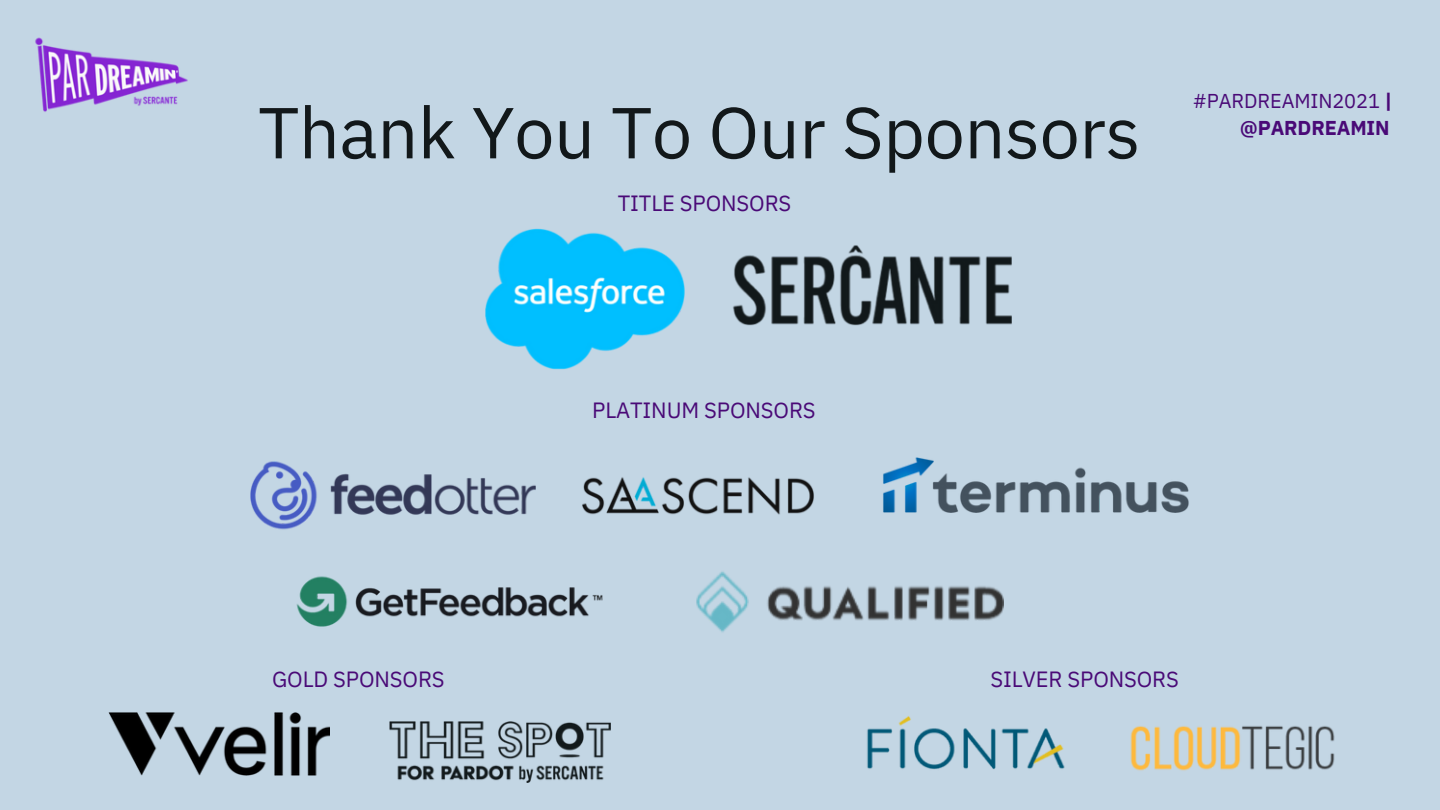
<style>
.page{position:relative;width:1440px;height:810px;background:#c3d6e4}
.page>*{position:absolute;margin:0;border:0;box-sizing:border-box;transform-origin:0 0}
.t1{font:72px "IBM Plex Sans";letter-spacing:-.005em;color:#12181a}
.t2{font:22px "IBM Plex Sans";letter-spacing:-.005em;color:#4a0a77}
.t3{font:20px/27px "IBM Plex Sans";letter-spacing:-.005em;color:#4a0a77;text-align:right}
.s1{font-weight:700}
</style>
<div class="page">
<img style="left:35px;top:37px;width:153px;height:75px">
<img style="left:485px;top:229px;width:200px;height:141px">
<img style="left:733px;top:245px;width:279px;height:81px">
<img style="left:251px;top:461px;width:285px;height:69px">
<img style="left:109px;top:713px;width:220px;height:62px">
<img style="left:390px;top:721px;width:220px;height:62px">
<img style="left:1130px;top:726px;width:205px;height:45px">
<img style="left:582px;top:477px;width:232px;height:38px">
<img style="left:883px;top:457px;width:306px;height:56px">
<img style="left:696px;top:571px;width:307px;height:61px">
<img style="left:867px;top:716px;width:198px;height:54px">
<img style="left:296px;top:576px;width:307px;height:51px">
<p class="t1" style="left:258px;top:85px;width:884px">Thank You To Our Sponsors</p>
<p class="t2" style="left:618px;top:188px;width:175px">TITLE SPONSORS</p>
<p class="t3" style="left:1193px;top:87px;width:201px">#PARDREAMIN2021 <span class="s1">| @PARDREAMIN</span></p>
<p class="t2" style="left:592px;top:396px;width:225px">PLATINUM SPONSORS</p>
<p class="t2" style="left:272px;top:664px;width:174px">GOLD SPONSORS</p>
<p class="t2" style="left:990px;top:664px;width:190px">SILVER SPONSORS</p>
</div>
